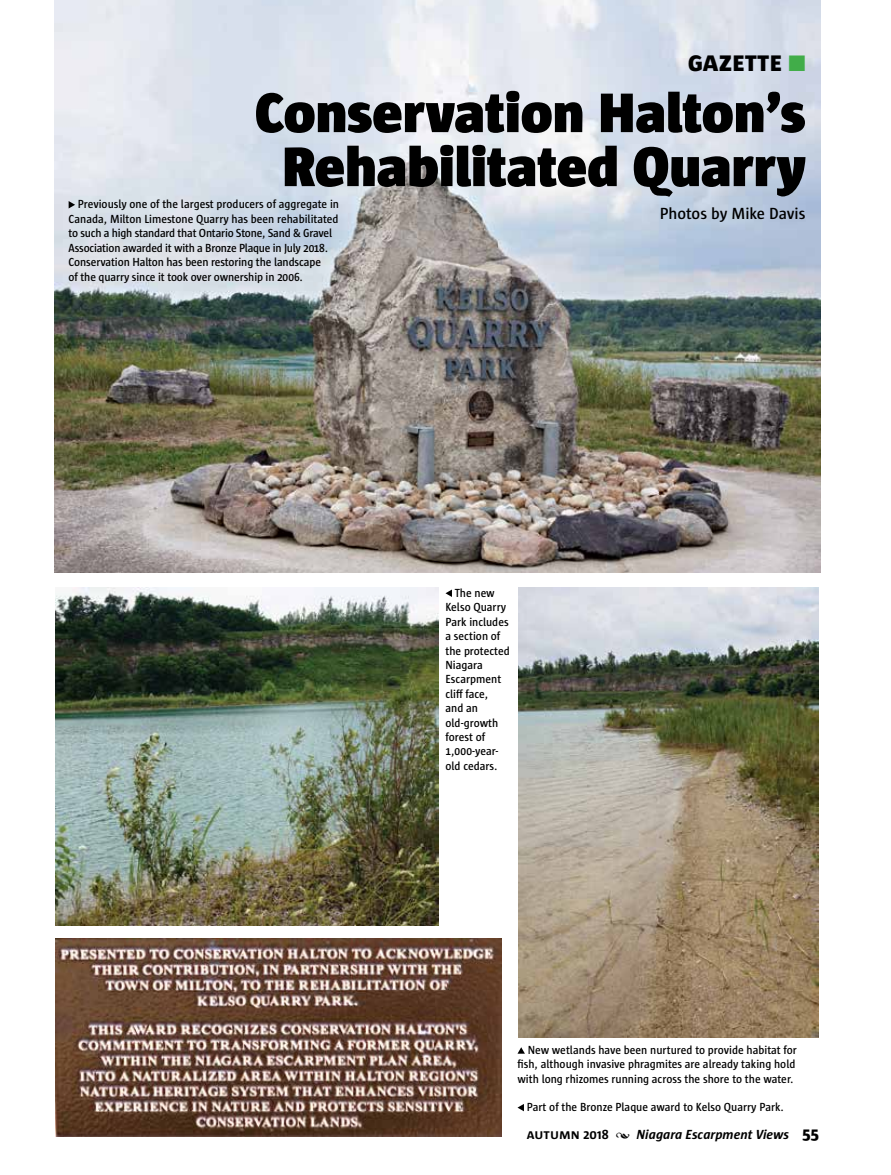
<style>
.page{position:relative;width:891px;height:1175px;background:#fff}
.page>*{position:absolute;margin:0;border:0;box-sizing:border-box;transform-origin:0 0}
.t1{font:900 57px/54px "Sun";color:#000;text-align:center}
.t2{font:800 27px "Sun";color:#000}
.t3{font:600 16.5px "Sun";color:#000}
.t4{font:italic 700 13.5px "Sun";color:#000}
.t5{font:600 12px/14.4px "Sun";color:#000;scale:.95 1}
.s1{color:#41ad49}
.s2{font-style:normal}
.s3{font-family:"Minion Pro";font-weight:400;font-style:normal}
.s4{font-weight:800;font-style:normal;font-size:16.5px}
</style>
<div class="page">
<img style="left:54px;top:92px;width:767px;height:481px">
<img style="left:518px;top:587px;width:301px;height:450px">
<svg style="left:69px;top:201px;width:6px;height:7px"></svg>
<img style="left:55px;top:938px;width:447px;height:198px">
<img style="left:55px;top:587px;width:384px;height:338px">
<svg style="left:518px;top:1047px;width:7px;height:6px"></svg>
<svg style="left:517px;top:1104px;width:7px;height:7px"></svg>
<svg style="left:446px;top:589px;width:6px;height:8px"></svg>
<h2 class="t2" style="left:688px;top:47px;width:119px">gazette <span class="s1">■</span></h2>
<h1 class="t1" style="left:255px;top:86px;width:552px">Conservation Halton’s<br>Rehabilitated Quarry</h1>
<h3 class="t3" style="left:660px;top:204px;width:147px">Photos by Mike Davis</h3>
<p class="t5" style="left:69px;top:197px;width:286px;text-indent:9px">Previously one of the largest producers of aggregate in Canada, Milton Limestone Quarry has been rehabilitated to such a high standard that Ontario Stone, Sand &amp; Gravel Association awarded it with a Bronze Plaque in July 2018.<br>Conservation Halton has been restoring the landscape<br>of the quarry since it took over ownership in 2006.</p>
<p class="t5" style="left:445px;top:585px;width:69px;text-indent:9px">The new<br>Kelso Quarry<br>Park includes a section of the protected<br>Niagara<br>Escarpment cliff face,<br>and an old-growth forest of<br>1,000-year&shy;old cedars.</p>
<p class="t5" style="left:517px;top:1042px;width:296px;text-indent:10px">New wetlands have been nurtured to provide habitat for fish, although invasive phragmites are already taking hold with long rhizomes running across the shore to the water.</p>
<p class="t5" style="left:527px;top:1100px;width:272px">Part of the Bronze Plaque award to Kelso Quarry Park.</p>
<p class="t4" style="left:527px;top:1126px;width:294px"><span class="s2">autumn 2018</span> <span class="s3">•</span> Niagara Escarpment Views <span class="s4">55</span></p>
</div>
